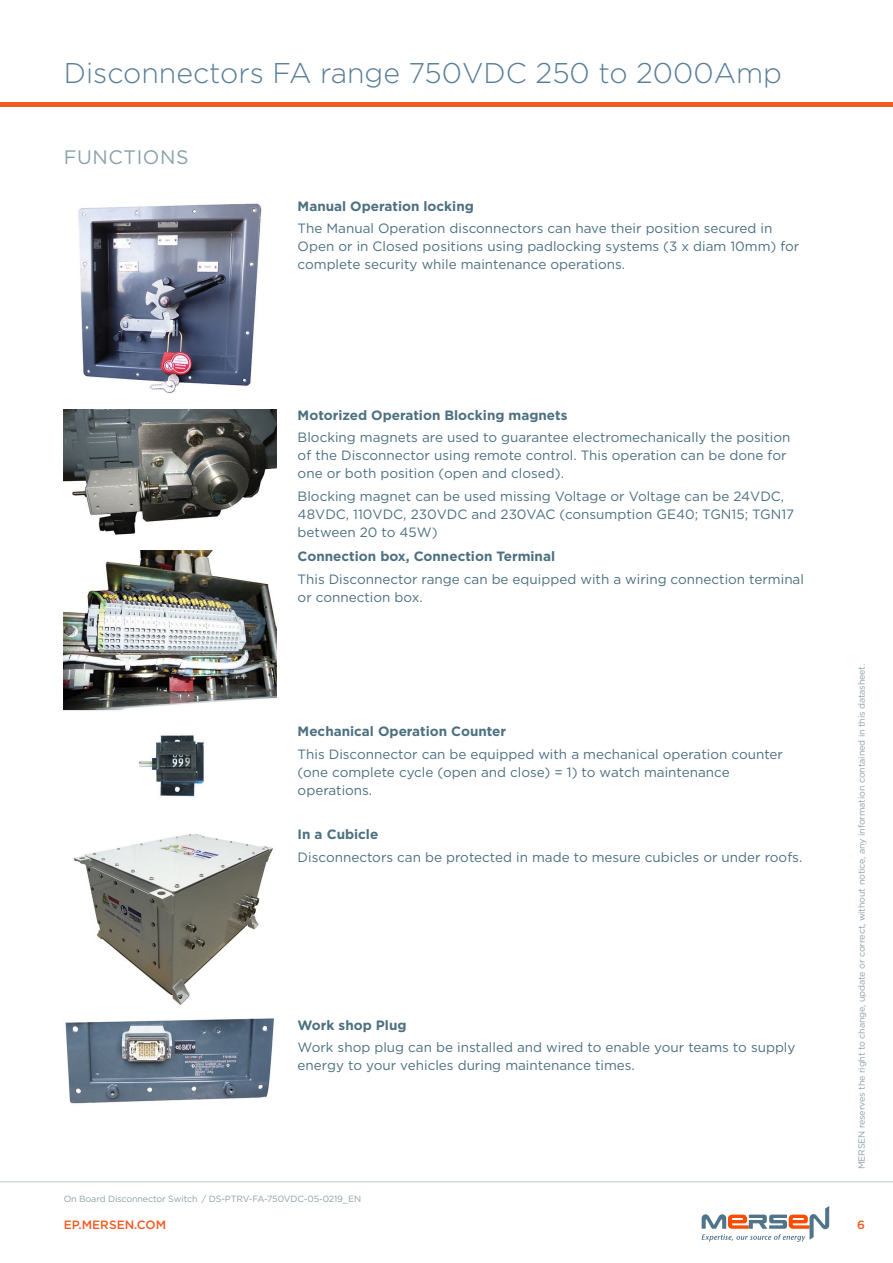
<style>
.page{position:relative;width:893px;height:1263px;background:#fff}
.page>*{position:absolute;margin:0;border:0;box-sizing:border-box;transform-origin:0 0}
.t1{font:300 28.5px "Gotham";color:#587d98}
.t2{font:19.5px "Gotham";letter-spacing:.03em;color:#8ba1a9}
.t3{font:13.5px/18px "Gotham";color:#4c7080}
.t4{font:700 13.5px "Gotham";color:#4c7080}
.t5{font:500 12px "Gotham";color:#f15a22}
.t6{font:9px "Gotham";letter-spacing:-.015em;color:#8ba1a9}
</style>
<div class="page">
<hr style="left:0;top:102px;width:893px;height:4px;background:#f15a22">
<hr style="left:0;top:1181px;width:893px;height:1px;background:#bec8cd">
<svg style="left:702px;top:1206px;width:127px;height:36px"></svg>
<img style="left:78px;top:203px;width:184px;height:190px">
<img style="left:64px;top:409px;width:212px;height:126px">
<img style="left:64px;top:551px;width:212px;height:160px">
<img style="left:139px;top:735px;width:66px;height:62px">
<img style="left:73px;top:834px;width:200px;height:171px">
<img style="left:65px;top:1019px;width:210px;height:85px">
<h1 class="t1" style="left:64px;top:55px;width:720px">Disconnectors FA range 750VDC 250 to 2000Amp</h1>
<h2 class="t2" style="left:64px;top:145px;width:126px">FUNCTIONS</h2>
<p class="t4" style="left:298px;top:197px;width:178px">Manual Operation locking</p>
<p class="t3" style="left:298px;top:219px;width:503px">The Manual Operation disconnectors can have their position secured in<br>Open or in Closed positions using padlocking systems (3 x diam 10mm) for complete security while maintenance operations.</p>
<p class="t4" style="left:298px;top:406px;width:271px">Motorized Operation Blocking magnets</p>
<p class="t3" style="left:298px;top:428px;width:494px">Blocking magnets are used to guarantee electromechanically the position of the Disconnector using remote control. This operation can be done for one or both position (open and closed).</p>
<p class="t3" style="left:298px;top:487px;width:498px">Blocking magnet can be used missing Voltage or Voltage can be 24VDC,<br>48VDC, 110VDC, 230VDC and 230VAC (consumption GE40; TGN15; TGN17 between 20 to 45W)</p>
<p class="t4" style="left:298px;top:548px;width:259px">Connection box, Connection Terminal</p>
<p class="t3" style="left:298px;top:570px;width:508px">This Disconnector range can be equipped with a wiring connection terminal or connection box.</p>
<p class="t4" style="left:298px;top:723px;width:210px">Mechanical Operation Counter</p>
<p class="t3" style="left:298px;top:745px;width:487px">This Disconnector can be equipped with a mechanical operation counter (one complete cycle (open and close) = 1) to watch maintenance operations.</p>
<p class="t4" style="left:298px;top:826px;width:82px">In a Cubicle</p>
<p class="t3" style="left:298px;top:848px;width:506px">Disconnectors can be protected in made to mesure cubicles or under roofs.</p>
<p class="t4" style="left:298px;top:1016px;width:110px">Work shop Plug</p>
<p class="t3" style="left:298px;top:1038px;width:499px">Work shop plug can be installed and wired to enable your teams to supply energy to your vehicles during maintenance times.</p>
<p class="t6" style="left:856px;top:1169px;width:507px;rotate:-90deg">MERSEN reserves the right to change, update or correct, without notice, any information contained in this datasheet.</p>
<p class="t6" style="left:64px;top:1193px;width:299px">On Board Disconnector Switch / DS-PTRV-FA-750VDC-05-0219_EN</p>
<p class="t5" style="left:64px;top:1217px;width:104px">EP.MERSEN.COM</p>
<p class="t5" style="left:857px;top:1217px;width:9px">6</p>
</div>
